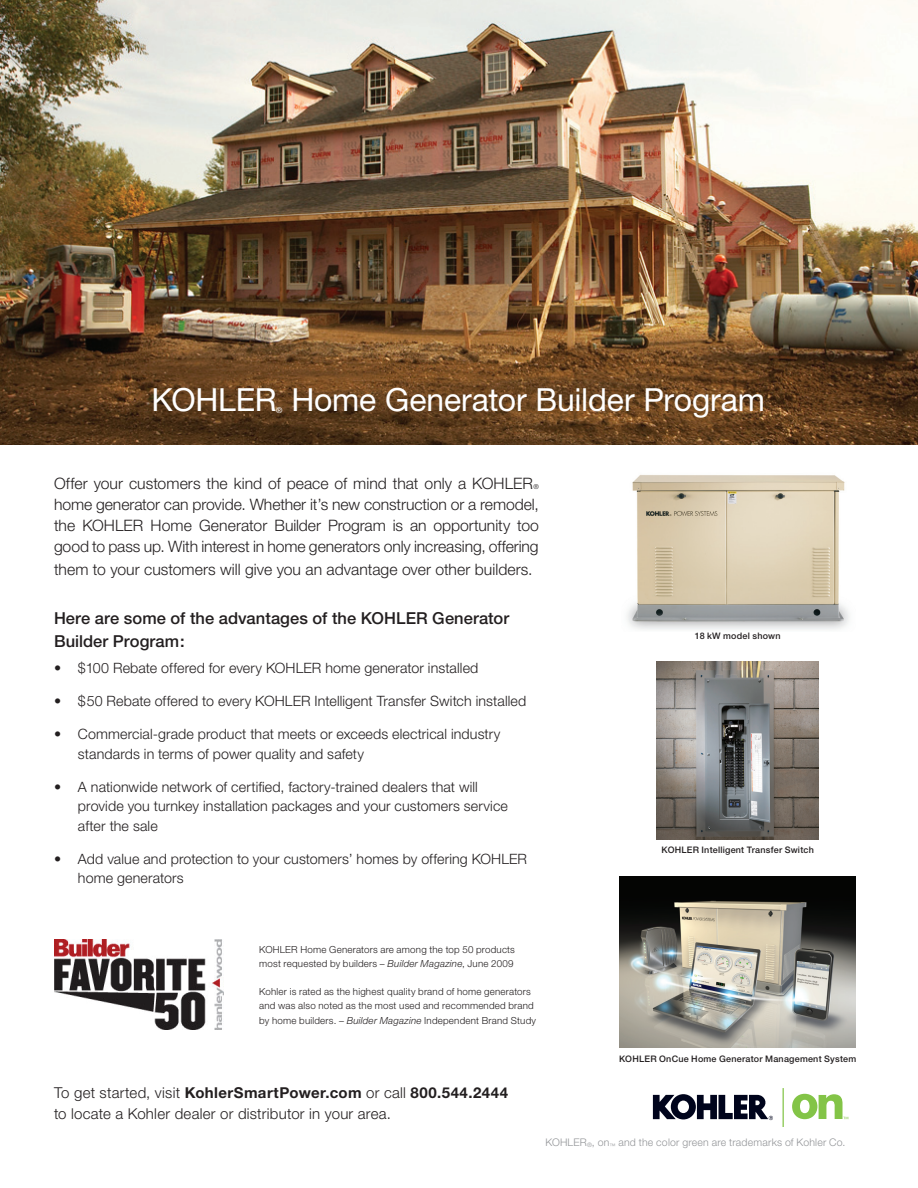
<style>
.page{position:relative;width:918px;height:1188px;background:#fff}
.page>*{position:absolute;margin:0;border:0;box-sizing:border-box;transform-origin:0 0}
.t1{font:31.8px "Helvetica Neue";letter-spacing:-.005em;color:#fff}
.t2{font:500 16.5px/22.5px "Helvetica Neue";letter-spacing:.005em;color:#231f20}
.t3{font:300 15.75px/21px "Helvetica Neue";color:#231f20;text-align:justify}
.t4{font:300 15px/21px "Helvetica Neue";letter-spacing:.015em;color:#231f20}
.t5{font:300 14.25px/19.5px "Helvetica Neue";letter-spacing:.01em;color:#231f20}
.t6{font:300 10.5px "Helvetica Neue";letter-spacing:.02em;color:#939598}
.t7{font:300 9.75px/14.2px "Helvetica Neue";letter-spacing:.02em;color:#231f20}
.t8{font:500 9px "Helvetica Neue";letter-spacing:.025em;color:#231f20}
.t9{font:7.8px "Helvetica Neue";color:#fff}
.t10{font:300 6.75px "Helvetica Neue";color:#231f20}
.s1{font-style:italic}
.s2{font-weight:700}
</style>
<div class="page">
<img style="left:0;top:0;width:918px;height:444px">
<img style="left:657px;top:661px;width:162px;height:179px">
<svg style="left:653px;top:1094px;width:120px;height:26px"></svg>
<svg style="left:792px;top:1094px;width:56px;height:25px"></svg>
<hr style="left:783px;top:1088px;width:1px;height:39px;background:#83c447">
<img style="left:627px;top:475px;width:222px;height:155px">
<img style="left:620px;top:876px;width:236px;height:171px">
<img style="left:54px;top:939px;width:170px;height:90px">
<h1 class="t1" style="left:152px;top:381px;width:126px">KOHLER</h1>
<p class="t9" style="left:276px;top:405px;width:8px">®</p>
<h1 class="t1" style="left:291px;top:381px;width:475px">Home Generator Builder Program</h1>
<p class="t3" style="left:54px;top:473px;width:480px">Offer your customers the kind of peace of mind that only a KOHLER</p>
<p class="t10" style="left:533px;top:483px;width:7px">®</p>
<p class="t3" style="left:54px;top:494px;width:486px">home generator can provide. Whether it’s new construction or a remodel, the KOHLER Home Generator Builder Program is an opportunity too good to pass up. With interest in home generators only increasing, offering</p>
<p class="t3" style="left:54px;top:558px;width:480px">them to your customers will give you an advantage over other builders.</p>
<p class="t2" style="left:54px;top:607px;width:457px">Here are some of the advantages of the KOHLER Generator<br>Builder Program:</p>
<p class="t5" style="left:54px;top:658px;width:426px">• $100 Rebate offered for every KOHLER home generator installed</p>
<p class="t5" style="left:54px;top:691px;width:474px">• $50 Rebate offered to every KOHLER Intelligent Transfer Switch installed</p>
<p class="t5" style="left:78px;top:724px;width:424px;text-indent:-24px">• Commercial-grade product that meets or exceeds electrical industry standards in terms of power quality and safety</p>
<p class="t5" style="left:78px;top:776px;width:431px;text-indent:-24px">• A nationwide network of certified, factory-trained dealers that will provide you turnkey installation packages and your customers service after the sale</p>
<p class="t5" style="left:78px;top:848px;width:451px;text-indent:-24px">• Add value and protection to your customers’ homes by offering KOHLER home generators</p>
<p class="t7" style="left:259px;top:942px;width:257px">KOHLER Home Generators are among the top 50 products most requested by builders – <span class="s1">Builder Magazine</span>, June 2009</p>
<p class="t7" style="left:259px;top:984px;width:278px">Kohler is rated as the highest quality brand of home generators and was also noted as the most used and recommended brand by home builders. – <span class="s1">Builder Magazine</span> Independent Brand Study</p>
<p class="t4" style="left:54px;top:1082px;width:456px">To get started, visit <span class="s2">KohlerSmartPower.com</span> or call <span class="s2">800.544.2444 </span>to locate a Kohler dealer or distributor in your area.</p>
<p class="t8" style="left:695px;top:630px;width:87px">18 kW model shown</p>
<p class="t8" style="left:662px;top:845px;width:154px">KOHLER Intelligent Transfer Switch</p>
<p class="t8" style="left:619px;top:1053px;width:239px">KOHLER OnCue Home Generator Management System</p>
<p class="t6" style="left:545px;top:1136px;width:302px">KOHLER<sub>®</sub>, on<sub>™</sub> and the color green are trademarks of Kohler Co.</p>
</div>
